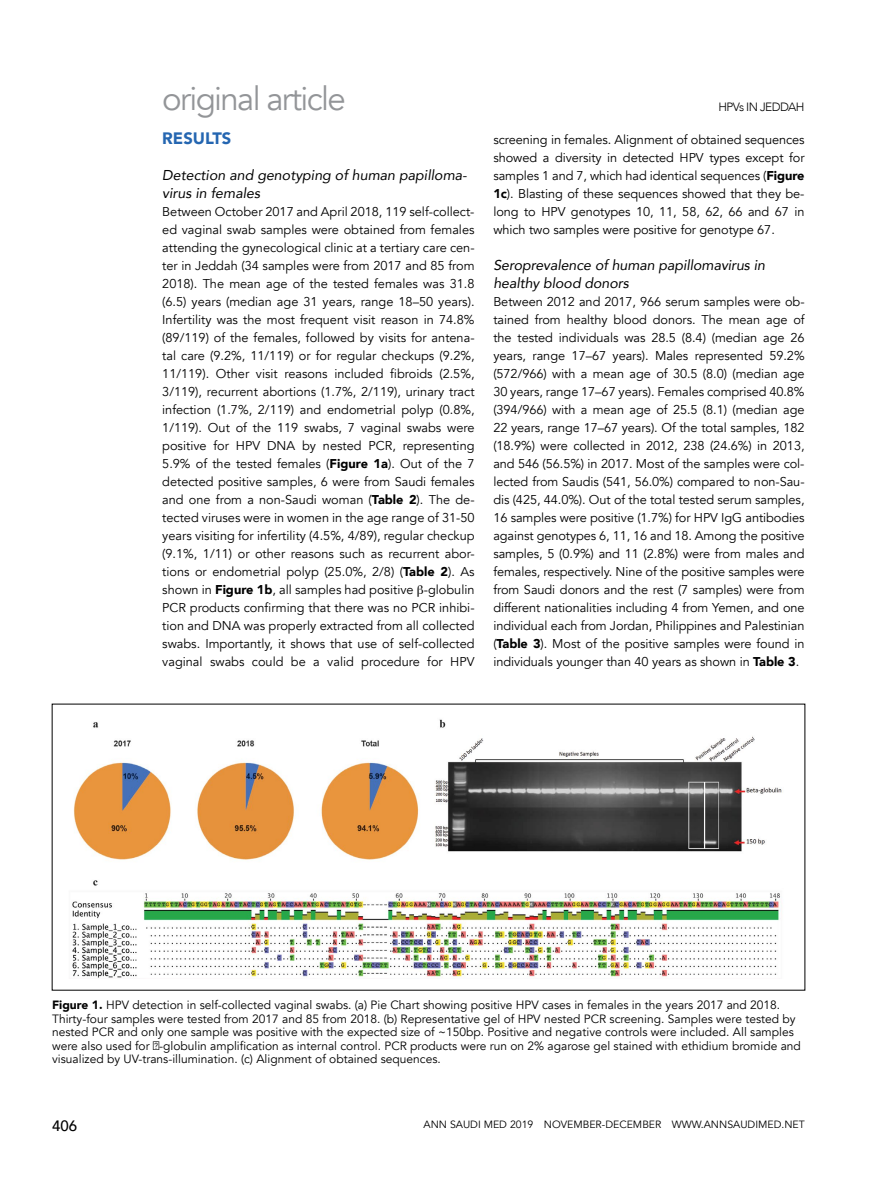
<style>
.page{position:relative;width:893px;height:1191px;background:#fff}
.page>*{position:absolute;margin:0;border:0;box-sizing:border-box;transform-origin:0 0}
.t1{font:33px "Avenir";letter-spacing:-.05em;color:#939598}
.t2{font:900 16.5px "Avenir";color:#2566b1}
.t3{font:500 15px "Avenir";color:#000}
.t4{font:italic 14.25px/18px "Avenir";letter-spacing:-.005em;color:#000}
.t5{font:12.75px/18px "Avenir";letter-spacing:-.005em;color:#000;text-align:justify}
.t6{font:12px/13.5px "Avenir";color:#000}
.t7{font:300 12px "Avenir";letter-spacing:-.05em;color:#000}
.t8{font:10.5px "Avenir";color:#000}
.s1{font-weight:900}
</style>
<div class="page">
<img style="left:72px;top:719px;width:711px;height:259px">
<h1 class="t1" style="left:162px;top:78px;width:185px">original article</h1>
<p class="t2" style="left:162px;top:124px;width:71px">RESULTS</p>
<p class="t4" style="left:162px;top:166px;width:306px">Detection and genotyping of human papilloma&shy;virus in females</p>
<p class="t5" style="left:162px;top:203px;width:314px">Between October 2017 and April 2018, 119 self-collect&shy;ed vaginal swab samples were obtained from females attending the gynecological clinic at a tertiary care cen&shy;ter in Jeddah (34 samples were from 2017 and 85 from 2018). The mean age of the tested females was 31.8 (6.5) years (median age 31 years, range 18–50 years).<br>Infertility was the most frequent visit reason in 74.8% (89/119) of the females, followed by visits for antena&shy;tal care (9.2%, 11/119) or for regular checkups (9.2%, 11/119). Other visit reasons included fibroids (2.5%, 3/119), recurrent abortions (1.7%, 2/119), urinary tract infection (1.7%, 2/119) and endometrial polyp (0.8%, 1/119). Out of the 119 swabs, 7 vaginal swabs were positive for HPV DNA by nested PCR, representing 5.9% of the tested females (<span class="s1">Figure 1a</span>). Out of the 7 detected positive samples, 6 were from Saudi females and one from a non-Saudi woman (<span class="s1">Table 2</span>). The de&shy;tected viruses were in women in the age range of 31-50 years visiting for infertility (4.5%, 4/89), regular checkup (9.1%, 1/11) or other reasons such as recurrent abor&shy;tions or endometrial polyp (25.0%, 2/8) (<span class="s1">Table 2</span>). As shown in <span class="s1">Figure 1b</span>, all samples had positive -globulin PCR products confirming that there was no PCR inhibi&shy;tion and DNA was properly extracted from all collected swabs. Importantly, it shows that use of self-collected vaginal swabs could be a valid procedure for HPV</p>
<p class="t7" style="left:718px;top:100px;width:88px">HPVs IN JEDDAH</p>
<p class="t5" style="left:493px;top:131px;width:313px">screening in females. Alignment of obtained sequences showed a diversity in detected HPV types except for samples 1 and 7, which had identical sequences (<span class="s1">Figure 1c</span>). Blasting of these sequences showed that they be&shy;long to HPV genotypes 10, 11, 58, 62, 66 and 67 in which two samples were positive for genotype 67.</p>
<p class="t4" style="left:493px;top:256px;width:273px">Seroprevalence of human papillomavirus in healthy blood donors</p>
<p class="t5" style="left:493px;top:293px;width:313px">Between 2012 and 2017, 966 serum samples were ob&shy;tained from healthy blood donors. The mean age of the tested individuals was 28.5 (8.4) (median age 26 years, range 17–67 years). Males represented 59.2% (572/966) with a mean age of 30.5 (8.0) (median age 30 years, range 17–67 years). Females comprised 40.8% (394/966) with a mean age of 25.5 (8.1) (median age 22 years, range 17–67 years). Of the total samples, 182 (18.9%) were collected in 2012, 238 (24.6%) in 2013, and 546 (56.5%) in 2017. Most of the samples were col&shy;lected from Saudis (541, 56.0%) compared to non-Sau&shy;dis (425, 44.0%). Out of the total tested serum samples, 16 samples were positive (1.7%) for HPV IgG antibodies against genotypes 6, 11, 16 and 18. Among the positive samples, 5 (0.9%) and 11 (2.8%) were from males and females, respectively. Nine of the positive samples were from Saudi donors and the rest (7 samples) were from different nationalities including 4 from Yemen, and one individual each from Jordan, Philippines and Palestinian (<span class="s1">Table 3</span>). Most of the positive samples were found in individuals younger than 40 years as shown in <span class="s1">Table 3</span>.</p>
<p class="t6" style="left:52px;top:998px;width:750px"><span class="s1">Figure 1.</span> HPV detection in self-collected vaginal swabs. (a) Pie Chart showing positive HPV cases in females in the years 2017 and 2018.<br>Thirty-four samples were tested from 2017 and 85 from 2018. (b) Representative gel of HPV nested PCR screening. Samples were tested by nested PCR and only one sample was positive with the expected size of ~150bp. Positive and negative controls were included. All samples were also used for β-globulin amplification as internal control. PCR products were run on 2% agarose gel stained with ethidium bromide and visualized by UV-trans-illumination. (c) Alignment of obtained sequences.</p>
<p class="t3" style="left:52px;top:1112px;width:27px">406</p>
<p class="t8" style="left:424px;top:1118px;width:383px">ANN SAUDI MED 2019 NOVEMBER-DECEMBER WWW.ANNSAUDIMED.NET</p>
</div>
